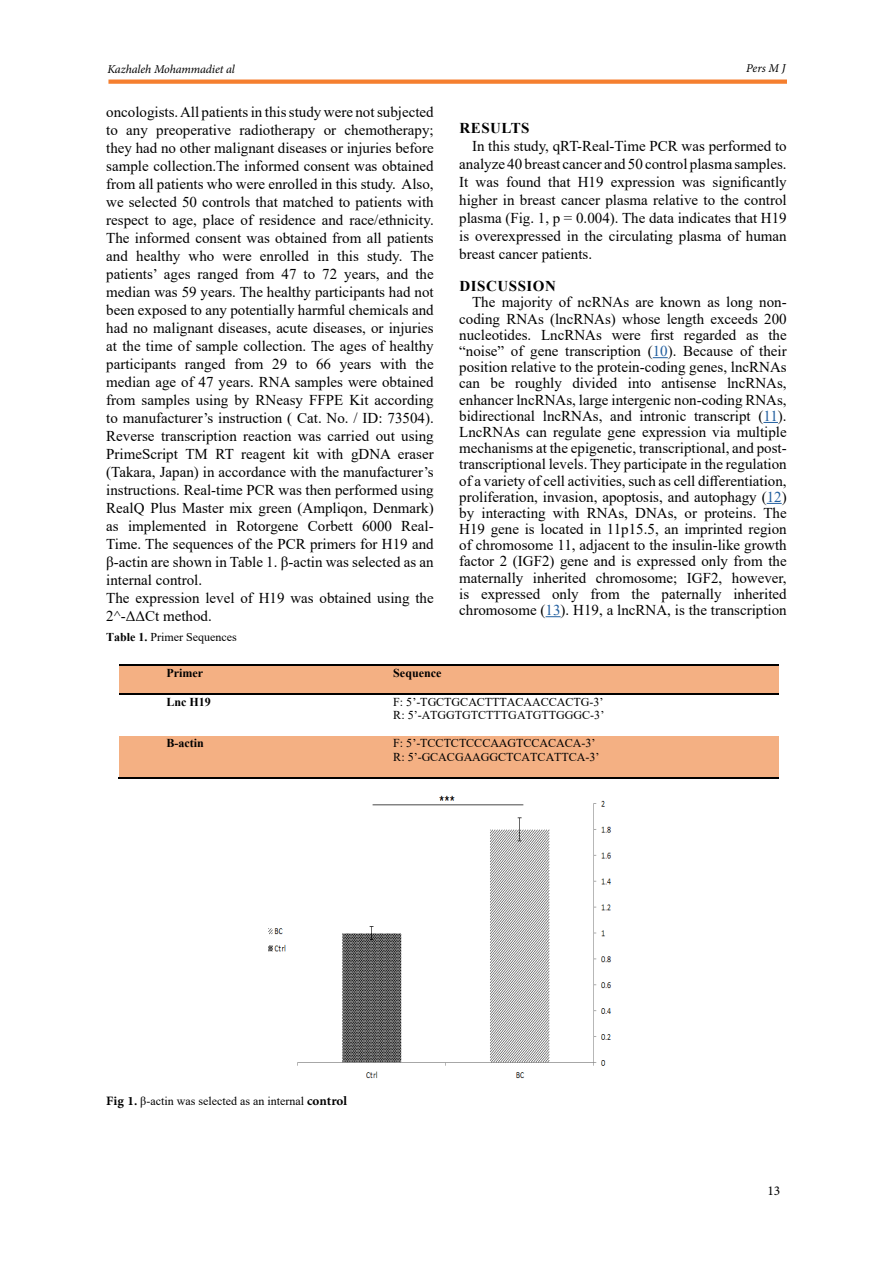
<style>
.page{position:relative;width:893px;height:1263px;background:#fff}
.page>*{position:absolute;margin:0;border:0;box-sizing:border-box;transform-origin:0 0}
.t1{font:15px/18px "Times New Roman";color:#000;text-align:justify}
.t2{font:700 15px "Times New Roman";letter-spacing:.035em;color:#000}
.t3{font:13.5px "Minion Pro";color:#000}
.t4{font:12px/13.6px "Times New Roman";color:#000}
.t5{font:italic 12px "Minion Pro";letter-spacing:-.005em;color:#000}
.t6{font:700 12px "Times New Roman";color:#000}
.s1{color:#215e9e}
.s2{font-weight:700}
.s3{font-style:inherit}
.s4{font-family:"Adobe Arabic";font-weight:700;font-size:18px}
</style>
<div class="page">
<svg style="left:108px;top:80px;width:679px;height:4px;background:#f5863b"></svg>
<svg style="left:653px;top:357px;width:15px;height:1px"></svg>
<svg style="left:763px;top:422px;width:15px;height:1px"></svg>
<svg style="left:767px;top:503px;width:15px;height:1px"></svg>
<svg style="left:546px;top:616px;width:15px;height:1px"></svg>
<div style="left:119px;top:666px;width:266px;height:27px;background:#f4b083"></div>
<div style="left:385px;top:666px;width:394px;height:27px;background:#f4b083"></div>
<hr style="left:119px;top:664px;width:266px;height:2px;background:#000">
<hr style="left:387px;top:664px;width:392px;height:2px;background:#000">
<hr style="left:119px;top:693px;width:266px;height:2px;background:#000">
<hr style="left:387px;top:693px;width:392px;height:2px;background:#000">
<div style="left:119px;top:736px;width:266px;height:42px;background:#f4b083"></div>
<div style="left:385px;top:736px;width:394px;height:42px;background:#f4b083"></div>
<hr style="left:118px;top:778px;width:267px;height:1px;background:#000">
<hr style="left:386px;top:778px;width:393px;height:1px;background:#000">
<img style="left:268px;top:795px;width:343px;height:284px">
<p class="t5" style="left:107px;top:61px;width:129px">Kazhaleh Mohammadiet al</p>
<p class="t5" style="left:746px;top:60px;width:41px">Pers M J</p>
<p class="t1" style="left:106px;top:102px;width:329px;text-align:left">oncologists. All patients in this study were not subjected to any preoperative radiotherapy or chemotherapy; they had no other malignant diseases or injuries before sample collection.The informed consent was obtained from all patients who were enrolled in this study. Also, we selected 50 controls that matched to patients with respect to age, place of residence and race/ethnicity.<br>The informed consent was obtained from all patients and healthy who were enrolled in this study. The patients’ ages ranged from 47 to 72 years, and the median was 59 years. The healthy participants had not been exposed to any potentially harmful chemicals and had no malignant diseases, acute diseases, or injuries at the time of sample collection. The ages of healthy participants ranged from 29 to 66 years with the median age of 47 years. RNA samples were obtained from samples using by RNeasy FFPE Kit according to manufacturer’s instruction ( Cat. No. / ID: 73504).<br>Reverse transcription reaction was carried out using PrimeScript TM RT reagent kit with gDNA eraser (Takara, Japan) in accordance with the manufacturer’s instructions. Real-time PCR was then performed using RealQ Plus Master mix green (Ampliqon, Denmark) as implemented in Rotorgene Corbett 6000 Real-Time. The sequences of the PCR primers for H19 and β-actin are shown in Table 1. β-actin was selected as an internal control.<br>The expression level of H19 was obtained using the 2^-ΔΔCt method.</p>
<p class="t2" style="left:459px;top:117px;width:72px">RESULTS</p>
<p class="t1" style="left:459px;top:136px;width:329px;text-indent:13px">In this study, qRT-Real-Time PCR was performed to analyze 40 breast cancer and 50 control plasma samples.<br>It was found that H19 expression was significantly higher in breast cancer plasma relative to the control plasma (Fig. 1, p = 0.004). The data indicates that H19 is overexpressed in the circulating plasma of human breast cancer patients.</p>
<p class="t2" style="left:459px;top:275px;width:98px">DISCUSSION</p>
<p class="t1" style="left:459px;top:294px;width:329px;line-height:16.2px;text-indent:13px">The majority of ncRNAs are known as long non&shy;coding RNAs (lncRNAs) whose length exceeds 200 nucleotides. LncRNAs were first regarded as the “noise” of gene transcription (<span class="s1">10</span>). Because of their position relative to the protein-coding genes, lncRNAs can be roughly divided into antisense lncRNAs, enhancer lncRNAs, large intergenic non-coding RNAs, bidirectional lncRNAs, and intronic transcript (<span class="s1">11</span>).<br>LncRNAs can regulate gene expression via multiple mechanisms at the epigenetic, transcriptional, and post&shy;transcriptional levels. They participate in the regulation of a variety of cell activities, such as cell differentiation, proliferation, invasion, apoptosis, and autophagy (<span class="s1">12</span>) by interacting with RNAs, DNAs, or proteins. The H19 gene is located in 11p15.5, an imprinted region of chromosome 11, adjacent to the insulin-like growth factor 2 (IGF2) gene and is expressed only from the maternally inherited chromosome; IGF2, however, is expressed only from the paternally inherited chromosome (<span class="s1">13</span>). H19, a lncRNA, is the transcription</p>
<p class="t4" style="left:106px;top:630px;width:132px"><span class="s2">Table 1.</span> Primer Sequences</p>
<p class="t6" style="left:166px;top:664px;width:38px">Primer</p>
<p class="t6" style="left:393px;top:664px;width:50px">Sequence</p>
<p class="t6" style="left:166px;top:693px;width:46px">Lnc H19</p>
<p class="t4" style="left:393px;top:694px;width:213px">F: <span class="s3">5’</span>-TGCTGCACTTTACAACCACTG-<span class="s3">3’<br></span>R: <span class="s3">5’</span>-ATGGTGTCTTTGATGTTGGGC-<span class="s3">3’</span></p>
<p class="t6" style="left:166px;top:734px;width:39px"><span class="s3">Β</span>-actin</p>
<p class="t4" style="left:393px;top:736px;width:208px">F: <span class="s3">5’</span>-TCCTCTCCCAAGTCCACACA-<span class="s3">3’<br></span>R: <span class="s3">5’</span>-GCACGAAGGCTCATCATTCA-<span class="s3">3’</span></p>
<p class="t4" style="left:106px;top:1093px;width:242px"><span class="s4">Fig 1.</span> β-actin was selected as an internal <span class="s4">control</span></p>
<p class="t3" style="left:767px;top:1181px;width:14px">13</p>
</div>
